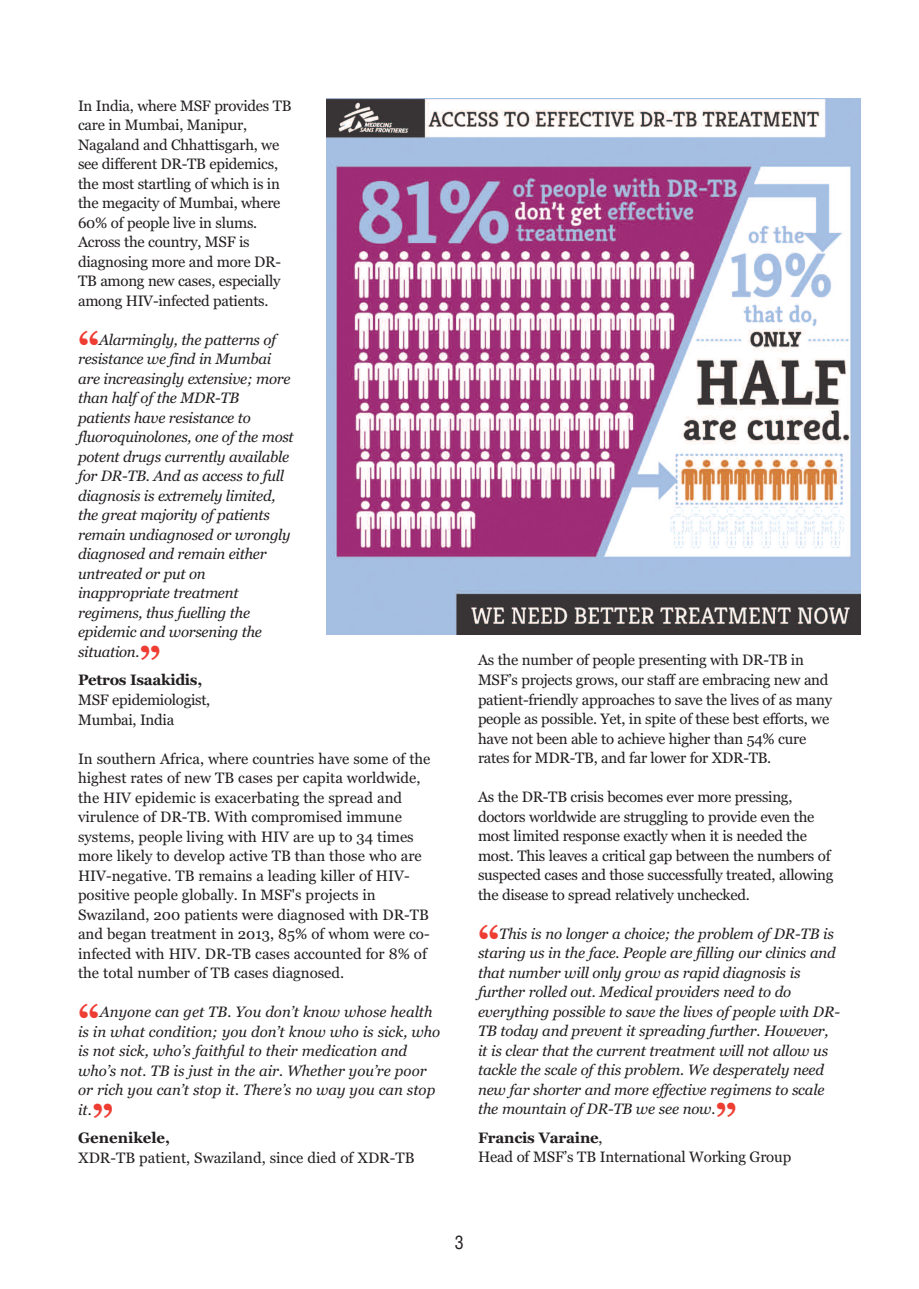
<style>
.page{position:relative;width:919px;height:1289px;background:#fff}
.page>*{position:absolute;margin:0;border:0;box-sizing:border-box;transform-origin:0 0}
.t1{font:700 42px "Georgia";color:#ee3e34}
.t2{font:condensed 18px "Helvetica";color:#231f20}
.t3{font:italic 15px/19.5px "Georgia";letter-spacing:-.01em;color:#231f20}
.t4{font:15px/19.5px "Georgia";letter-spacing:-.02em;color:#231f20}
.t5{font:15px/19.5px "Georgia";color:#231f20}
.t6{font:700 15px "Georgia";letter-spacing:-.015em;color:#231f20}
.s1{font-weight:400}
</style>
<div class="page">
<img style="left:326px;top:99px;width:534px;height:535px">
<p class="t4" style="left:78px;top:96px;width:215px">In India, where MSF provides TB care in Mumbai, Manipur,<br>Nagaland and Chhattisgarh, we see different DR-TB epidemics, the most startling of which is in the megacity of Mumbai, where<br>60% of people live in slums.<br>Across the country, MSF is diagnosing more and more DR-<br>TB among new cases, especially among HIV-infected patients.</p>
<h1 class="t1" style="left:78px;top:321px;width:23px">“</h1>
<p class="t3" style="left:78px;top:330px;width:217px;text-indent:21px">Alarmingly, the patterns of resistance we find in Mumbai are increasingly extensive; more than half of the MDR-TB patients have resistance to fluoroquinolones, one of the most potent drugs currently available for DR-TB. And as access to full diagnosis is extremely limited, the great majority of patients remain undiagnosed or wrongly diagnosed and remain either untreated or put on inappropriate treatment regimens, thus fuelling the epidemic and worsening the situation.</p>
<p class="t6" style="left:78px;top:670px;width:126px">Petros Isaakidis,</p>
<h1 class="t1" style="left:139px;top:635px;width:23px">”</h1>
<p class="t4" style="left:78px;top:690px;width:134px">MSF epidemiologist,<br>Mumbai, India</p>
<p class="t5" style="left:78px;top:749px;width:354px">In southern Africa, where countries have some of the highest rates of new TB cases per capita worldwide, the HIV epidemic is exacerbating the spread and virulence of DR-TB. With compromised immune systems, people living with HIV are up to 34 times more likely to develop active TB than those who are HIV-negative. TB remains a leading killer of HIV&shy;positive people globally. In MSF's projects in Swaziland, 200 patients were diagnosed with DR-TB and began treatment in 2013, 85% of whom were co&shy;infected with HIV. DR-TB cases accounted for 8% of the total number of TB cases diagnosed.</p>
<h1 class="t1" style="left:78px;top:993px;width:23px">“</h1>
<p class="t3" style="left:78px;top:1002px;width:363px;text-indent:22px">Anyone can get TB. You don’t know whose health is in what condition; you don’t know who is sick, who is not sick, who’s faithful to their medication and who’s not. TB is just in the air. Whether you’re poor or rich you can’t stop it. There’s no way you can stop it.</p>
<p class="t6" style="left:78px;top:1128px;width:93px">Genenikele,</p>
<h1 class="t1" style="left:92px;top:1092px;width:23px">”</h1>
<p class="t5" style="left:78px;top:1148px;width:338px">XDR-TB patient, Swaziland, since died of XDR-TB</p>
<p class="t4" style="left:478px;top:651px;width:355px">As the number of people presenting with DR-TB in MSF’s projects grows, our staff are embracing new and patient-friendly approaches to save the lives of as many people as possible. Yet, in spite of these best efforts, we have not been able to achieve higher than 54% cure rates for MDR-TB, and far lower for XDR-TB.</p>
<p class="t4" style="left:478px;top:787px;width:357px">As the DR-TB crisis becomes ever more pressing, doctors worldwide are struggling to provide even the most limited response exactly when it is needed the most. This leaves a critical gap between the numbers of suspected cases and those successfully treated, allowing the disease to spread relatively unchecked.</p>
<h1 class="t1" style="left:478px;top:914px;width:23px">“</h1>
<p class="t3" style="left:478px;top:923px;width:363px;text-indent:21px">This is no longer a choice; the problem of DR-TB is staring us in the face. People are filling our clinics and that number will only grow as rapid diagnosis is further rolled out. Medical providers need to do everything possible to save the lives of people with DR-TB today and prevent it spreading further. However, it is clear that the current treatment will not allow us tackle the scale of this problem. We desperately need new far shorter and more effective regimens to scale the mountain of DR-TB we see now.</p>
<p class="t6" style="left:478px;top:1127px;width:126px">Francis Varaine<span class="s1">,</span></p>
<h1 class="t1" style="left:715px;top:1092px;width:23px">”</h1>
<p class="t4" style="left:478px;top:1147px;width:315px">Head of MSF’s TB International Working Group</p>
<p class="t2" style="left:455px;top:1231px;width:10px">3</p>
</div>
